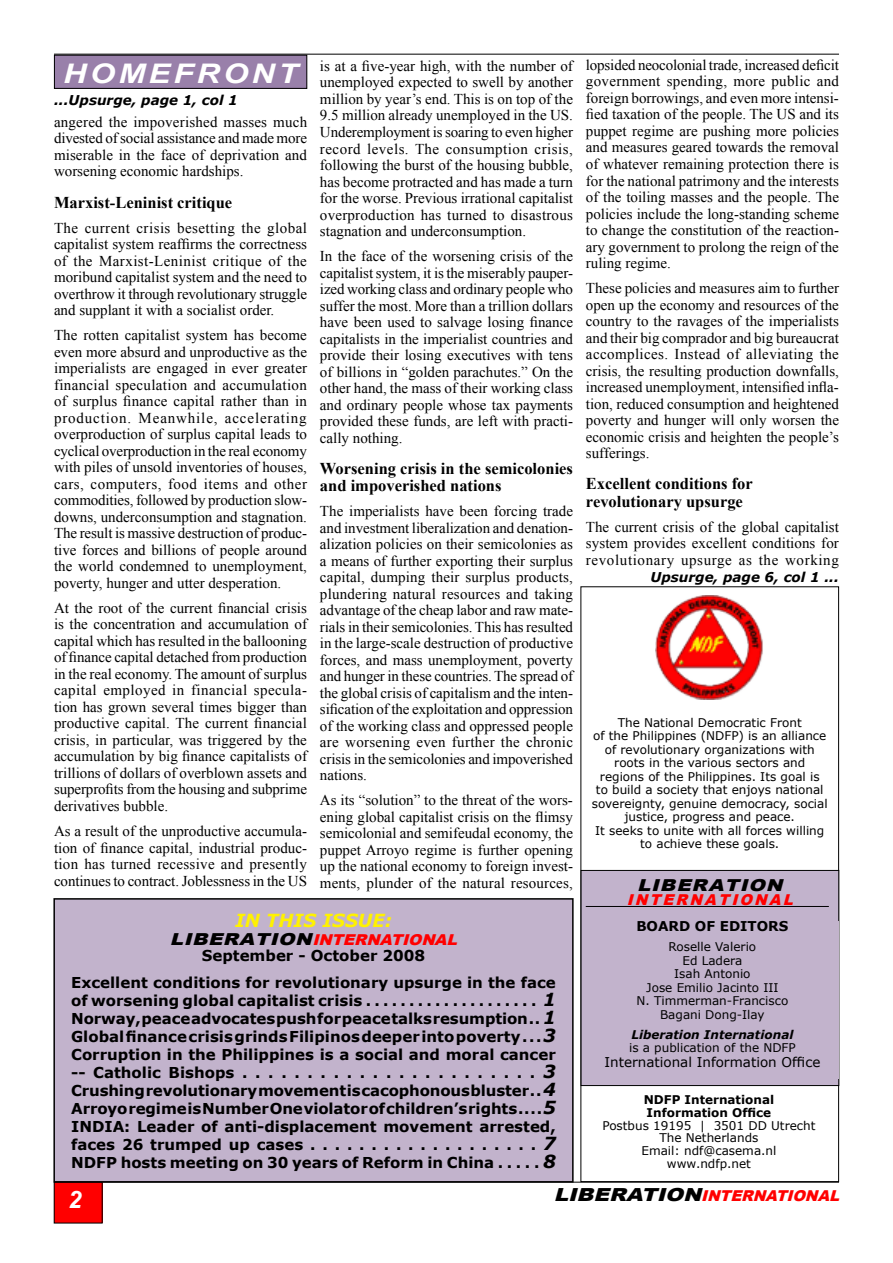
<style>
.page{position:relative;width:893px;height:1263px;background:#fff}
.page>*{position:absolute;margin:0;border:0;box-sizing:border-box;transform-origin:0 0}
.t1{font:italic 700 27px "Arial";letter-spacing:.1em;color:#fff;scale:1.2 1}
.t2{font:italic 700 24px "Arial";color:#fff}
.t3{font:italic 700 18px "Verdana";color:#fff200}
.t4{font:700 16.5px/17.2px "Times New Roman";color:#000}
.t5{font:italic 900 16.5px "Arial";color:#000;scale:1.2 1}
.t6{font:15px/16.5px "Times New Roman";color:#000;text-align:justify}
.t7{font:700 15px/18px "Verdana";color:#000;text-align:center}
.t8{font:italic 900 15px "Arial";color:#f00}
.t9{font:italic 900 15px "Arial";color:#f00;scale:1.05 1}
.t10{font:italic 700 13.5px "Verdana";color:#000}
.t11{font:13.5px "Verdana";color:#000}
.t12{font:700 13.5px "Verdana";color:#000}
.t13{font:12px/13.5px "Verdana";color:#000;text-align:center}
.t14{font:700 12px/12.8px "Verdana";color:#000}
.t15{font:italic 700 12px "Verdana";color:#000}
.s1{font-size:16.5px;color:#000}
.s2{font-style:italic;font-size:18px}
.s3{font-size:18px;color:#000}
</style>
<div class="page">
<hr style="left:54px;top:54px;width:785px;height:1px;background:#000">
<hr style="left:54px;top:1182px;width:785px;height:1px;background:#000">
<div style="left:54px;top:1182px;width:48px;height:41px;background:#f00"></div>
<div style="left:54px;top:899px;width:519px;height:283px;background:#c2b3cc"></div>
<div style="left:53px;top:898px;width:521px;height:284px;border:2px solid #000"></div>
<div style="left:54px;top:55px;width:253px;height:33px;background:#9980aa"></div>
<div style="left:54px;top:55px;width:253px;height:34px;border:1px solid #000"></div>
<img style="left:655px;top:595px;width:108px;height:104px">
<div style="left:581px;top:870px;width:258px;height:216px;background:#c2b3cc;border:1px solid #000"></div>
<hr style="left:586px;top:906px;width:243px;height:1px;background:#000">
<div style="left:586px;top:921px;width:253px;height:157px;background:#c2b3cc"></div>
<h1 class="t1" style="left:63px;top:56px;width:197px">HOMEFRONT</h1>
<p class="t10" style="left:54px;top:91px;width:185px">...Upsurge, page 1, col 1</p>
<p class="t6" style="left:54px;top:113px;width:255px">angered the impoverished masses much divested of social assistance and made more miserable in the face of deprivation and worsening economic hardships.</p>
<p class="t4" style="left:54px;top:193px;width:180px">Marxist-Leninist critique</p>
<p class="t6" style="left:54px;top:219px;width:255px">The current crisis besetting the global capitalist system reaffirms the correctness of the Marxist-Leninist critique of the moribund capitalist system and the need to overthrow it through revolutionary struggle and supplant it with a socialist order.</p>
<p class="t6" style="left:54px;top:327px;width:255px">The rotten capitalist system has become even more absurd and unproductive as the imperialists are engaged in ever greater financial speculation and accumulation of surplus finance capital rather than in production. Meanwhile, accelerating overproduction of surplus capital leads to cyclical overproduction in the real economy with piles of unsold inventories of houses, cars, computers, food items and other commodities, followed by production slow&shy;downs, underconsumption and stagnation.<br>The result is massive destruction of produc&shy;tive forces and billions of people around the world condemned to unemployment, poverty, hunger and utter desperation.</p>
<p class="t6" style="left:54px;top:599px;width:255px">At the root of the current financial crisis is the concentration and accumulation of capital which has resulted in the ballooning of finance capital detached from production in the real economy. The amount of surplus capital employed in financial specula&shy;tion has grown several times bigger than productive capital. The current financial crisis, in particular, was triggered by the accumulation by big finance capitalists of trillions of dollars of overblown assets and superprofits from the housing and subprime derivatives bubble.</p>
<p class="t6" style="left:54px;top:822px;width:254px">As a result of the unproductive accumula&shy;tion of finance capital, industrial produc&shy;tion has turned recessive and presently continues to contract. Joblessness in the US</p>
<p class="t6" style="left:320px;top:57px;width:255px">is at a five-year high, with the number of unemployed expected to swell by another million by year’s end. This is on top of the 9.5 million already unemployed in the US.<br>Underemployment is soaring to even higher record levels. The consumption crisis, following the burst of the housing bubble, has become protracted and has made a turn for the worse. Previous irrational capitalist overproduction has turned to disastrous stagnation and underconsumption.</p>
<p class="t6" style="left:320px;top:248px;width:255px">In the face of the worsening crisis of the capitalist system, it is the miserably pauper&shy;ized working class and ordinary people who suffer the most. More than a trillion dollars have been used to salvage losing finance capitalists in the imperialist countries and provide their losing executives with tens of billions in “golden parachutes.” On the other hand, the mass of their working class and ordinary people whose tax payments provided these funds, are left with practi&shy;cally nothing.</p>
<p class="t4" style="left:320px;top:459px;width:254px">Worsening crisis in the semicolonies and impoverished nations</p>
<p class="t6" style="left:320px;top:503px;width:255px">The imperialists have been forcing trade and investment liberalization and denation&shy;alization policies on their semicolonies as a means of further exporting their surplus capital, dumping their surplus products, plundering natural resources and taking advantage of the cheap labor and raw mate&shy;rials in their semicolonies. This has resulted in the large-scale destruction of productive forces, and mass unemployment, poverty and hunger in these countries. The spread of the global crisis of capitalism and the inten&shy;sification of the exploitation and oppression of the working class and oppressed people are worsening even further the chronic crisis in the semicolonies and impoverished nations.</p>
<p class="t6" style="left:320px;top:792px;width:254px">As its “solution” to the threat of the wors&shy;ening global capitalist crisis on the flimsy semicolonial and semifeudal economy, the puppet Arroyo regime is further opening up the national economy to foreign invest&shy;ments, plunder of the natural resources,</p>
<p class="t3" style="left:235px;top:908px;width:158px">IN THIS ISSUE:</p>
<p class="t9" style="left:170px;top:928px;width:280px"><span class="s1">LIBERATION</span>INTERNATIONAL</p>
<p class="t7" style="left:71px;top:942px;width:486px;line-height:26.7px">September - October 2008<br>Excellent conditions for revolutionary upsurge in the face</p>
<p class="t7" style="left:71px;top:991px;width:486px;text-align:justify">of worsening global capitalist crisis . . . . . . . . . . . . . . . . . . . . <span class="s2">1<br></span>Norway, peace advocates push for peace talks resumption . . <span class="s2">1<br></span>Global finance crisis grinds Filipinos deeper into poverty . . . <span class="s2">3<br></span>Corruption in the Philippines is a social and moral cancer -- Catholic Bishops . . . . . . . . . . . . . . . . . . . . . . . <span class="s2">3<br></span>Crushing revolutionary movement is cacophonous bluster . . <span class="s2">4<br></span>Arroyo regime is Number One violator of children’s rights . . . . <span class="s2">5<br></span>INDIA: Leader of anti-displacement movement arrested, faces 26 trumped up cases . . . . . . . . . . . . . . . . . . . <span class="s2">7<br></span>NDFP hosts meeting on 30 years of Reform in China . . . . . <span class="s2">8</span></p>
<p class="t6" style="left:586px;top:56px;width:255px">lopsided neocolonial trade, increased deficit government spending, more public and foreign borrowings, and even more intensi&shy;fied taxation of the people. The US and its puppet regime are pushing more policies and measures geared towards the removal of whatever remaining protection there is for the national patrimony and the interests of the toiling masses and the people. The policies include the long-standing scheme to change the constitution of the reaction&shy;ary government to prolong the reign of the ruling regime.</p>
<p class="t6" style="left:586px;top:280px;width:255px">These policies and measures aim to further open up the economy and resources of the country to the ravages of the imperialists and their big comprador and big bureaucrat accomplices. Instead of alleviating the crisis, the resulting production downfalls, increased unemployment, intensified infla&shy;tion, reduced consumption and heightened poverty and hunger will only worsen the economic crisis and heighten the people’s sufferings.</p>
<p class="t4" style="left:586px;top:475px;width:168px">Excellent conditions for revolutionary upsurge</p>
<p class="t6" style="left:586px;top:518px;width:254px">The current crisis of the global capitalist system provides excellent conditions for revolutionary upsurge as the working</p>
<p class="t10" style="left:650px;top:569px;width:190px">Upsurge, page 6, col 1 ...</p>
<p class="t13" style="left:592px;top:716px;width:237px">The National Democratic Front<br>of the Philippines (NDFP) is an alliance of revolutionary organizations with roots in the various sectors and regions of the Philippines. Its goal is<br>to build a society that enjoys national sovereignty, genuine democracy, social justice, progress and peace.<br>It seeks to unite with all forces willing to achieve these goals.</p>
<p class="t5" style="left:637px;top:873px;width:128px">LIBERATION</p>
<p class="t8" style="left:627px;top:888px;width:173px">INTERNATIONAL</p>
<p class="t12" style="left:636px;top:918px;width:154px">BOARD OF EDITORS</p>
<p class="t13" style="left:636px;top:940px;width:153px">Roselle Valerio<br>Ed Ladera<br>Isah Antonio<br>Jose Emilio Jacinto III<br>N. Timmerman-Francisco<br>Bagani Dong-Ilay</p>
<p class="t15" style="left:631px;top:1026px;width:164px">Liberation International</p>
<p class="t13" style="left:629px;top:1041px;width:168px">is a publication of the NDFP</p>
<p class="t11" style="left:604px;top:1054px;width:217px">International Information Office</p>
<p class="t14" style="left:644px;top:1093px;width:132px">NDFP International<br>Information Office</p>
<p class="t13" style="left:602px;top:1119px;width:215px;line-height:12.8px">Postbus 19195 | 3501 DD Utrecht<br>The Netherlands<br>Email: ndf@casema.nl www.ndfp.net</p>
<h2 class="t2" style="left:68px;top:1184px;width:15px">2</h2>
<p class="t8" style="left:554px;top:1185px;width:292px"><span class="s3">LIBERATION</span>INTERNATIONAL</p>
</div>
